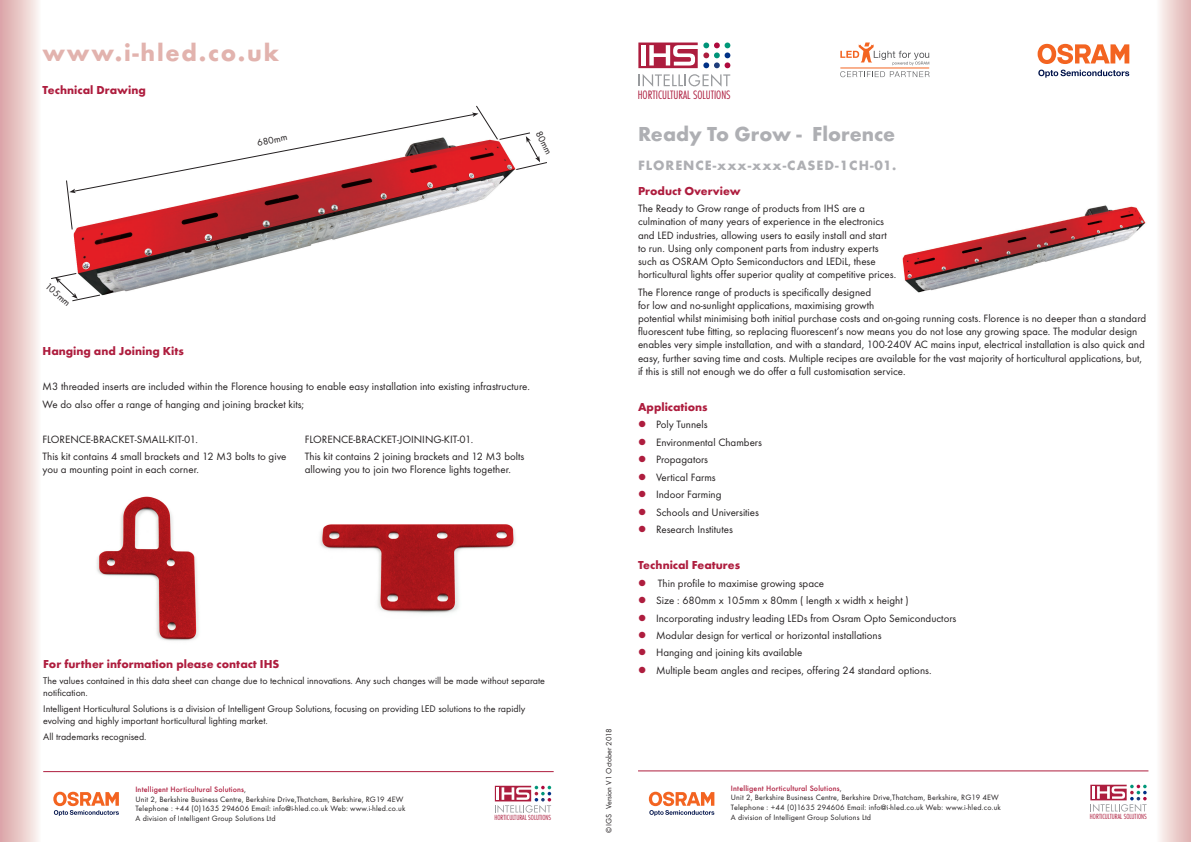
<style>
.page{position:relative;width:1191px;height:842px;background:#fff}
.page>*{position:absolute;margin:0;border:0;box-sizing:border-box;transform-origin:0 0}
.t1{font:700 25px "Futura T";letter-spacing:.07em;color:#e2b3ae}
.t2{font:700 21px "Futura T";color:#aeafb3}
.t3{font:700 14px "Futura T";letter-spacing:.07em;color:#aeafb3}
.t4{font:300 condensed 12.6px "Futura T";color:#ad1d3e}
.Bodytext{font:700 12px "Futura T";color:#ae1d3e}
.Bodytext-2{font:11px/13.2px "Futura T";color:#231f20}
.Small_Body{font:10px/12px "Futura T";color:#231f20}
.Bodytext-3{font:10px "Futura T";color:#231f20}
.t5{font:8px/9.6px "Futura T";letter-spacing:.02em;color:#231f20}
.t6{font:8px "Futura T";color:#231f20}
.t7{font:300 condensed 7.7px "Futura T";color:#ad1d3e}
.s1{font-weight:500;color:#ae1d3e}
</style>
<div class="page">
<div style="left:1155px;top:0;width:36px;height:842px;background:linear-gradient(to right,#fefcfa,#e0b2b1)"></div>
<hr style="left:638px;top:770px;width:510px;height:1px;background:#ae1d3e">
<svg style="left:638px;top:74px;width:92px;height:13px"></svg>
<svg style="left:703px;top:43px;width:27px;height:25px"></svg>
<svg style="left:638px;top:43px;width:59px;height:25px"></svg>
<svg style="left:1090px;top:785px;width:56px;height:27px"></svg>
<svg style="left:649px;top:792px;width:65px;height:24px"></svg>
<hr style="left:43px;top:771px;width:510px;height:1px;background:#ae1d3e">
<svg style="left:495px;top:786px;width:56px;height:27px"></svg>
<svg style="left:53px;top:792px;width:66px;height:24px"></svg>
<img style="left:72px;top:230px;width:298px;height:72px">
<svg style="left:1038px;top:70px;width:91px;height:8px"></svg>
<svg style="left:1037px;top:44px;width:92px;height:20px"></svg>
<img style="left:902px;top:205px;width:244px;height:88px">
<svg style="left:66px;top:105px;width:481px;height:125px"></svg>
<svg style="left:51px;top:273px;width:49px;height:28px"></svg>
<img style="left:320px;top:524px;width:196px;height:90px">
<svg style="left:840px;top:43px;width:89px;height:22px"></svg>
<svg style="left:840px;top:71px;width:89px;height:6px"></svg>
<hr style="left:840px;top:68px;width:89px;height:1px;background:#f36421">
<img style="left:96px;top:496px;width:103px;height:145px">
<div style="left:0;top:0;width:41px;height:842px;background:linear-gradient(to right,#daa3a4,#fcf7f4)"></div>
<h1 class="t1" style="left:43px;top:38px;width:238px">www.i-hled.co.uk</h1>
<p class="Bodytext" style="left:43px;top:83px;width:105px">Technical Drawing</p>
<p class="Bodytext-3" style="left:50px;top:280px;width:32px;rotate:41deg">105mm</p>
<p class="Bodytext-3" style="left:256px;top:137px;width:32px;rotate:-11deg">680mm</p>
<p class="Bodytext-3" style="left:543px;top:129px;width:26px;rotate:63deg">80mm</p>
<p class="Bodytext" style="left:43px;top:344px;width:143px">Hanging and Joining Kits</p>
<p class="Bodytext-2" style="left:43px;top:380px;width:489px">M3 threaded inserts are included within the Florence housing to enable easy installation into existing infrastructure.</p>
<p class="Bodytext-2" style="left:43px;top:397px;width:263px">We do also offer a range of hanging and joining bracket kits;</p>
<p class="Bodytext-2" style="left:43px;top:432px;width:157px">FLORENCE-BRACKET-SMALL-KIT-01.</p>
<p class="Bodytext-2" style="left:43px;top:450px;width:245px">This kit contains 4 small brackets and 12 M3 bolts to give you a mounting point in each corner.</p>
<p class="Bodytext-2" style="left:305px;top:432px;width:170px">FLORENCE-BRACKET-JOINING-KIT-01.</p>
<p class="Bodytext-2" style="left:305px;top:450px;width:221px">This kit contains 2 joining brackets and 12 M3 bolts allowing you to join two Florence lights together.</p>
<p class="Bodytext" style="left:43px;top:656px;width:238px">For further information please contact IHS</p>
<p class="Small_Body" style="left:43px;top:674px;width:503px">The values contained in this data sheet can change due to technical innovations. Any such changes will be made without separate notification.</p>
<p class="Small_Body" style="left:43px;top:703px;width:484px">Intelligent Horticultural Solutions is a division of Intelligent Group Solutions, focusing on providing LED solutions to the rapidly evolving and highly important horticultural lighting market.</p>
<p class="Small_Body" style="left:43px;top:731px;width:105px">All trademarks recognised.</p>
<p class="t5" style="left:135px;top:784px;width:271px"><span class="s1">Intelligent Horticultural Solutions</span>,<br>Unit 2, Berkshire Business Centre, Berkshire Drive,Thatcham, Berkshire, RG19 4EW Telephone : +44 (0)1635 294606 Email: info@i-hled.co.uk Web: www.i-hled.co.uk A division of Intelligent Group Solutions Ltd</p>
<p class="t7" style="left:494px;top:813px;width:58px">HORTICULTURAL SOLUTIONS</p>
<p class="t6" style="left:604px;top:833px;width:106px;rotate:-90deg">© IGS Version V1 October 2018</p>
<p class="t4" style="left:638px;top:87px;width:94px">HORTICULTURAL SOLUTIONS</p>
<p class="t2" style="left:638px;top:121px;width:259px">Ready To Grow - Florence</p>
<p class="t3" style="left:638px;top:157px;width:260px">FLORENCE-xxx-xxx-CASED-1CH-01.</p>
<p class="Bodytext" style="left:638px;top:184px;width:104px">Product Overview</p>
<p class="Bodytext-2" style="left:638px;top:202px;width:260px">The Ready to Grow range of products from IHS are a culmination of many years of experience in the electronics and LED industries, allowing users to easily install and start to run. Using only component parts from industry experts such as OSRAM Opto Semiconductors and LEDiL, these horticultural lights offer superior quality at competitive prices.</p>
<p class="Bodytext-2" style="left:638px;top:285px;width:510px">The Florence range of products is specifically designed<br>for low and no-sunlight applications, maximising growth<br>potential whilst minimising both initial purchase costs and on-going running costs. Florence is no deeper than a standard fluorescent tube fitting, so replacing fluorescent’s now means you do not lose any growing space. The modular design enables very simple installation, and with a standard, 100-240V AC mains input, electrical installation is also quick and easy, further saving time and costs. Multiple recipes are available for the vast majority of horticultural applications, but, if this is still not enough we do offer a full customisation service.</p>
<p class="Bodytext" style="left:638px;top:400px;width:71px">Applications</p>
<p class="Bodytext-2" style="left:656px;top:418px;width:53px">Poly Tunnels</p>
<p class="Bodytext-2" style="left:656px;top:435px;width:107px">Environmental Chambers</p>
<p class="Bodytext-2" style="left:656px;top:453px;width:54px">Propagators</p>
<p class="Bodytext-2" style="left:656px;top:470px;width:61px">Vertical Farms</p>
<p class="Bodytext-2" style="left:656px;top:488px;width:67px">Indoor Farming</p>
<p class="Bodytext-2" style="left:656px;top:505px;width:105px">Schools and Universities</p>
<p class="Bodytext-2" style="left:656px;top:523px;width:78px">Research Institutes</p>
<p class="Bodytext" style="left:638px;top:558px;width:104px">Technical Features</p>
<p class="Bodytext-2" style="left:658px;top:576px;width:168px">Thin profile to maximise growing space</p>
<p class="Bodytext-2" style="left:656px;top:594px;width:254px">Size : 680mm x 105mm x 80mm ( length x width x height )</p>
<p class="Bodytext-2" style="left:656px;top:611px;width:302px">Incorporating industry leading LEDs from Osram Opto Semiconductors</p>
<p class="Bodytext-2" style="left:656px;top:629px;width:227px">Modular design for vertical or horizontal installations</p>
<p class="Bodytext-2" style="left:656px;top:646px;width:148px">Hanging and joining kits available</p>
<p class="Bodytext-2" style="left:656px;top:664px;width:277px">Multiple beam angles and recipes, offering 24 standard options.</p>
<p class="t5" style="left:731px;top:783px;width:271px"><span class="s1">Intelligent Horticultural Solutions</span>,<br>Unit 2, Berkshire Business Centre, Berkshire Drive,Thatcham, Berkshire, RG19 4EW Telephone : +44 (0)1635 294606 Email: info@i-hled.co.uk Web: www.i-hled.co.uk A division of Intelligent Group Solutions Ltd</p>
<p class="t7" style="left:1090px;top:812px;width:58px">HORTICULTURAL SOLUTIONS</p>
</div>
